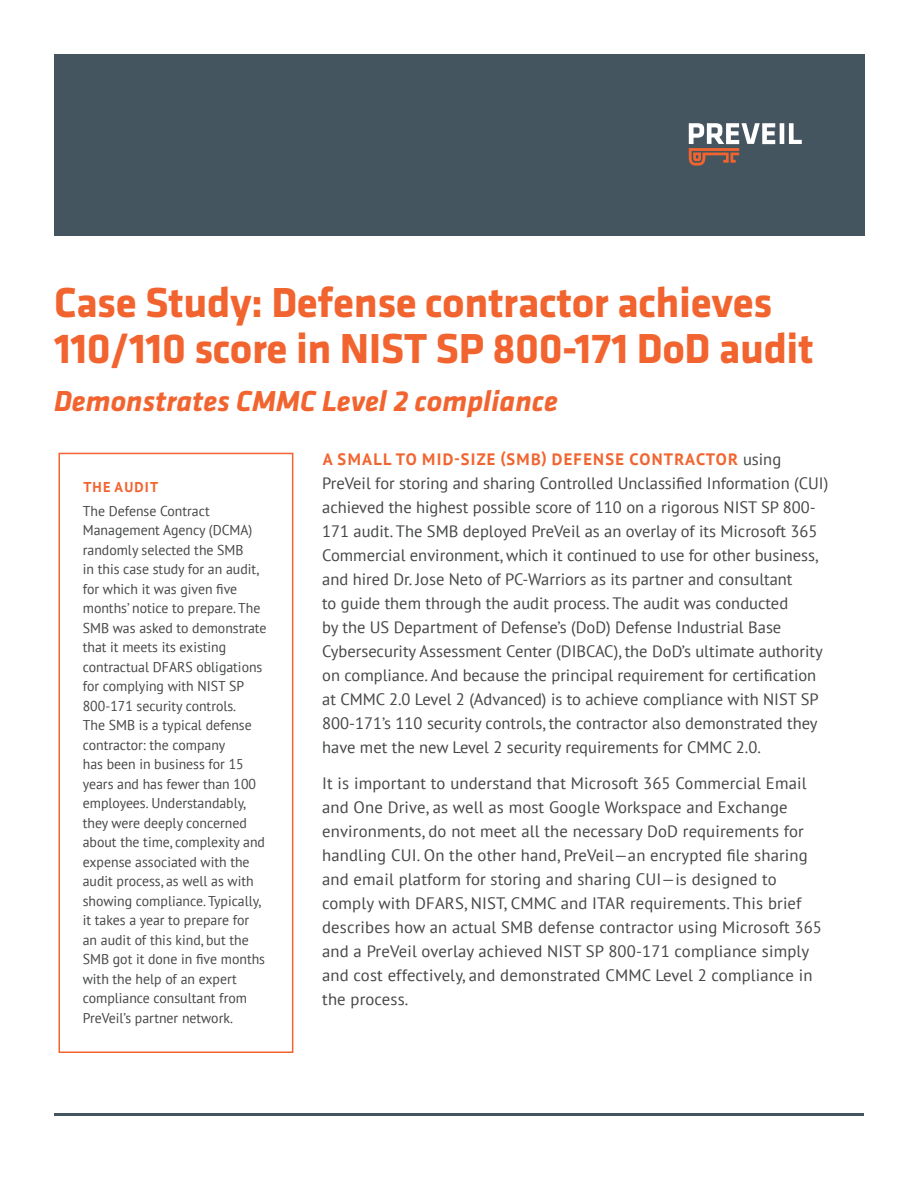
<style>
.page{position:relative;width:918px;height:1188px;background:#fff}
.page>*{position:absolute;margin:0;border:0;box-sizing:border-box;transform-origin:0 0}
.Hed1Orange{font:700 43.5px/46.3px "Klavika";letter-spacing:-.01em;color:#f2642f}
.Hed1{font:italic 700 30px "Klavika";color:#f2642f}
.BodyText-PTsans{font:16.5px/24px "PT Sans";color:#454647}
.SidebarPTsans{font:14.25px/19.5px "PT Sans";color:#454647}
.BodyText-PTsans-2{font:700 14.25px "PT Sans";letter-spacing:.08em;color:#f2642f}
.s1{font-weight:700;color:#f2642f}
</style>
<div class="page">
<hr style="left:54px;top:1113px;width:810px;height:3px;background:#45555f">
<div style="left:54px;top:54px;width:811px;height:182px;background:#45555f"></div>
<svg style="left:689px;top:123px;width:113px;height:43px"></svg>
<div style="left:58px;top:453px;width:235px;height:600px;background:#fff;border:2px solid #f2642f"></div>
<p class="Hed1Orange" style="left:54px;top:280px;width:761px">Case Study: Defense contractor achieves<br>110/110 score in NIST SP 800-171 DoD audit</p>
<p class="Hed1" style="left:54px;top:385px;width:505px">Demonstrates CMMC Level 2 compliance</p>
<p class="BodyText-PTsans" style="left:322px;top:447px;width:508px"><span class="s1">A SMALL TO MID-SIZE (SMB) DEFENSE CONTRACTOR</span> using PreVeil for storing and sharing Controlled Unclassified Information (CUI) achieved the highest possible score of 110 on a rigorous NIST SP 800- 171 audit. The SMB deployed PreVeil as an overlay of its Microsoft 365<br>Commercial environment, which it continued to use for other business, and hired Dr. Jose Neto of PC-Warriors as its partner and consultant<br>to guide them through the audit process. The audit was conducted<br>by the US Department of Defense’s (DoD) Defense Industrial Base Cybersecurity Assessment Center (DIBCAC), the DoD’s ultimate authority on compliance. And because the principal requirement for certification at CMMC 2.0 Level 2 (Advanced) is to achieve compliance with NIST SP 800-171’s 110 security controls, the contractor also demonstrated they have met the new Level 2 security requirements for CMMC 2.0.</p>
<p class="BodyText-PTsans" style="left:322px;top:771px;width:501px">It is important to understand that Microsoft 365 Commercial Email and One Drive, as well as most Google Workspace and Exchange environments, do not meet all the necessary DoD requirements for handling CUI. On the other hand, PreVeil—an encrypted file sharing and email platform for storing and sharing CUI—is designed to comply with DFARS, NIST, CMMC and ITAR requirements. This brief describes how an actual SMB defense contractor using Microsoft 365 and a PreVeil overlay achieved NIST SP 800-171 compliance simply and cost effectively, and demonstrated CMMC Level 2 compliance in the process.</p>
<p class="BodyText-PTsans-2" style="left:83px;top:477px;width:76px">THE AUDIT</p>
<p class="SidebarPTsans" style="left:83px;top:501px;width:185px">The Defense Contract<br>Management Agency (DCMA) randomly selected the SMB<br>in this case study for an audit, for which it was given five months’ notice to prepare. The<br>SMB was asked to demonstrate that it meets its existing contractual DFARS obligations for complying with NIST SP<br>800-171 security controls.<br>The SMB is a typical defense contractor: the company<br>has been in business for 15 years and has fewer than 100 employees. Understandably, they were deeply concerned about the time, complexity and expense associated with the audit process, as well as with showing compliance. Typically, it takes a year to prepare for an audit of this kind, but the<br>SMB got it done in five months with the help of an expert compliance consultant from<br>PreVeil’s partner network.</p>
</div>
